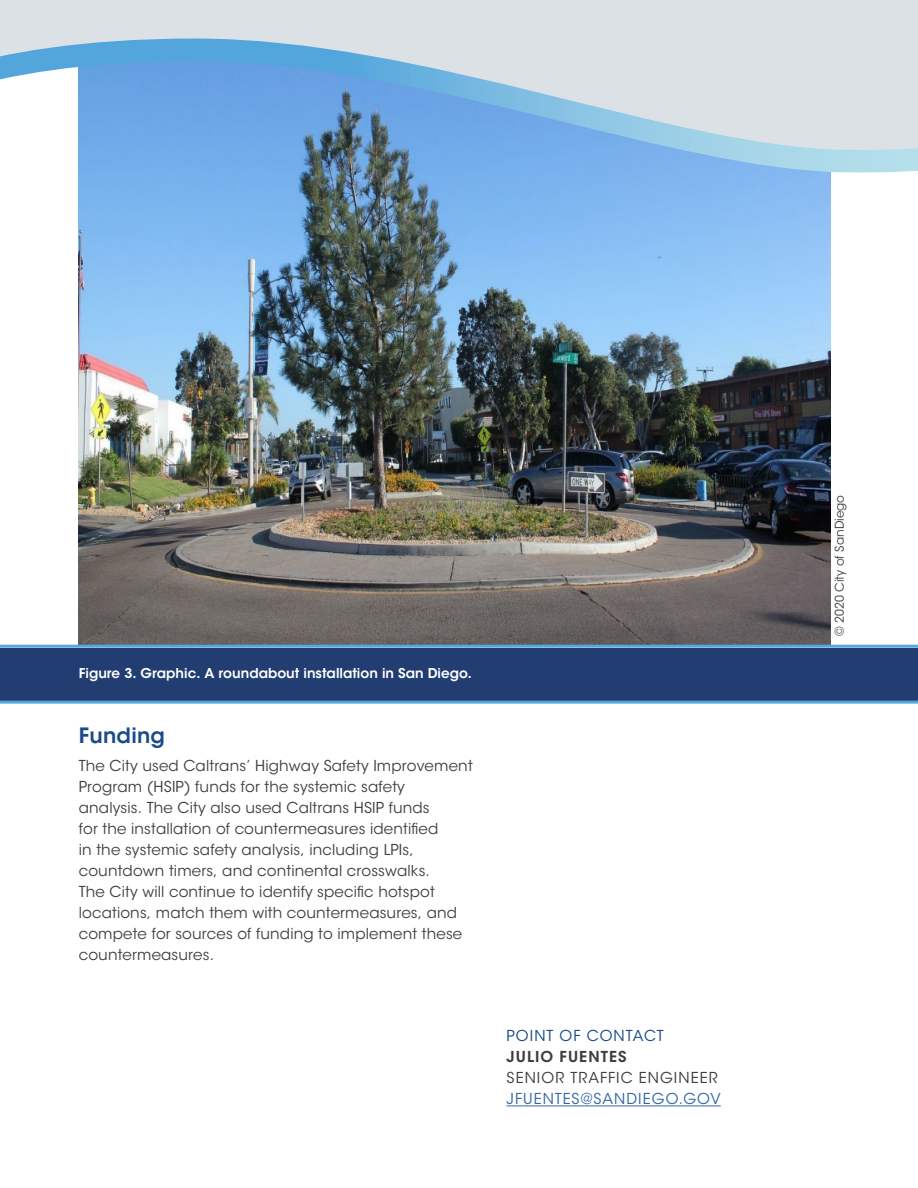
<style>
.page{position:relative;width:918px;height:1188px;background:#fff}
.page>*{position:absolute;margin:0;border:0;box-sizing:border-box;transform-origin:0 0}
.t1{font:600 21px "ITC Avant Garde Std";letter-spacing:.01em;color:#1a4b88}
.t2{font:15px/21px "ITC Avant Garde Std";letter-spacing:.01em;color:#3e3e3f}
.t3{font:15px "ITC Avant Garde Std";letter-spacing:.07em;color:#3e3e3f}
.t4{font:15px "ITC Avant Garde Std";letter-spacing:.065em;color:#3667a4}
.t5{font:15px "ITC Avant Garde Std";letter-spacing:.065em;color:#1a4b88}
.t6{font:600 15px "ITC Avant Garde Std";letter-spacing:.075em;color:#3e3e3f}
.t7{font:600 13.5px "ITC Avant Garde Std";color:#fff}
.t8{font:12px "ITC Avant Garde Std";color:#3e3e3f}
</style>
<div class="page">
<img style="left:79px;top:186px;width:752px;height:459px">
<hr style="left:507px;top:1106px;width:214px;height:1px;background:#3667a4">
<div style="left:0;top:648px;width:918px;height:53px;background:#223d71"></div>
<hr style="left:0;top:645px;width:918px;height:3px;background:#52a7dd">
<hr style="left:0;top:701px;width:918px;height:3px;background:#52a7dd">
<div style="left:0;top:0;width:918px;height:27px;background:#dce1e6"></div>
<svg style="left:0;top:27px;width:918px;height:159px;background:#a1c4e3"></svg>
<p class="t7" style="left:79px;top:665px;width:395px">Figure 3. Graphic. A roundabout installation in San Diego.</p>
<h2 class="t1" style="left:79px;top:723px;width:88px">Funding</h2>
<p class="t2" style="left:79px;top:755px;width:395px">The City used Caltrans’ Highway Safety Improvement Program (HSIP) funds for the systemic safety<br>analysis. The City also used Caltrans HSIP funds<br>for the installation of countermeasures identified<br>in the systemic safety analysis, including LPIs, countdown timers, and continental crosswalks.<br>The City will continue to identify specific hotspot locations, match them with countermeasures, and compete for sources of funding to implement these countermeasures.</p>
<h3 class="t5" style="left:507px;top:1027px;width:159px">POINT OF CONTACT</h3>
<p class="t6" style="left:507px;top:1047px;width:122px">JULIO FUENTES</p>
<p class="t3" style="left:507px;top:1069px;width:213px">SENIOR TRAFFIC ENGINEER</p>
<p class="t4" style="left:507px;top:1090px;width:216px">JFUENTES@SANDIEGO.GOV</p>
<p class="t8" style="left:832px;top:636px;width:143px;rotate:-90deg">© 2020 City of SanDiego</p>
</div>
